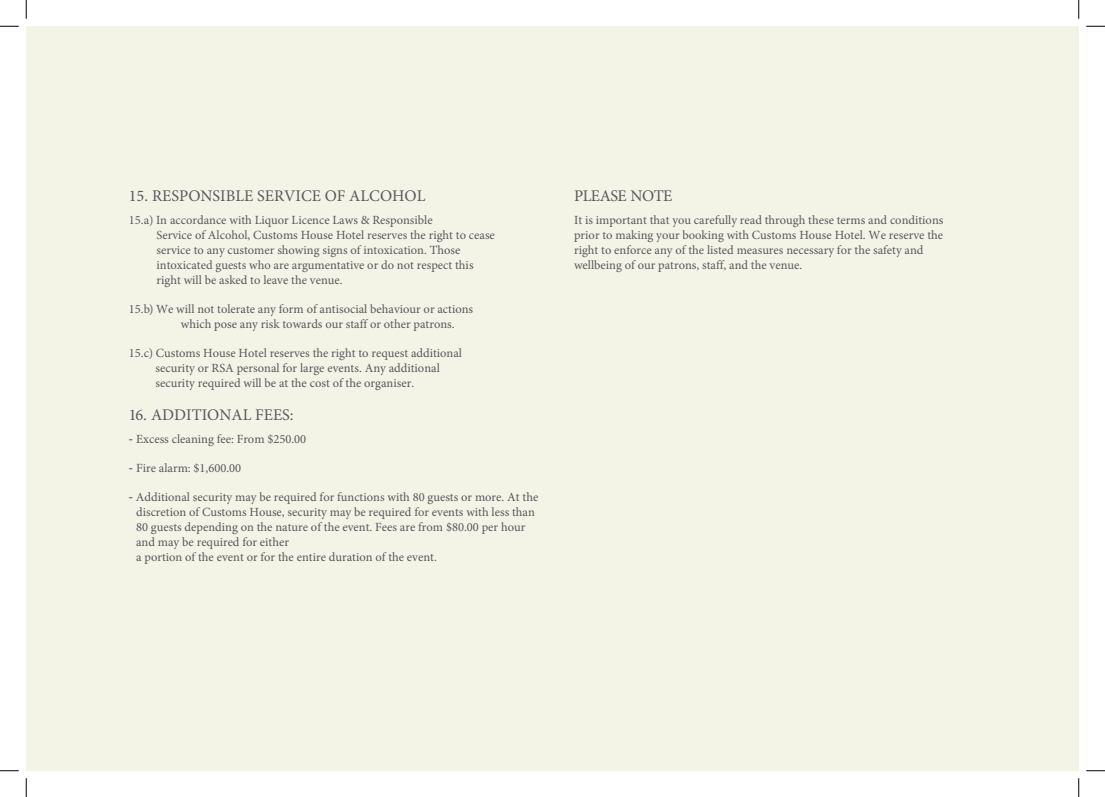
<style>
.page{position:relative;width:1105px;height:797px;background:#fff}
.page>*{position:absolute;margin:0;border:0;box-sizing:border-box;transform-origin:0 0}
.t1{font:16.25px "Minion Pro";color:#57585a}
.t2{font:16.25px "Minion Pro";letter-spacing:-.03em;color:#57585a}
.t3{font:12.5px/15px "Minion Pro";color:#57585a}
.s1{font-family:"Palatino"}
</style>
<div class="page">
<div style="left:26px;top:26px;width:1053px;height:744px;background:#f3f4e6"></div>
<svg style="left:0;top:25px;width:19px;height:2px"></svg>
<svg style="left:1086px;top:25px;width:19px;height:2px"></svg>
<svg style="left:0;top:770px;width:19px;height:1px"></svg>
<svg style="left:1086px;top:770px;width:19px;height:1px"></svg>
<svg style="left:25px;top:0;width:2px;height:19px"></svg>
<svg style="left:25px;top:778px;width:2px;height:19px"></svg>
<svg style="left:1078px;top:0;width:1px;height:19px"></svg>
<svg style="left:1078px;top:778px;width:1px;height:19px"></svg>
<h1 class="t1" style="left:129px;top:185px;width:298px">15. RESPONSIBLE SERVICE OF ALCOHOL</h1>
<p class="t3" style="left:157px;top:212px;width:340px;text-indent:-28px">15.a) In accordance with Liquor Licence Laws &amp; Responsible<br>Service of Alcohol, Customs House Hotel reserves the right to cease service to any customer showing signs of intoxication. Those intoxicated guests who are argumentative or do not respect this right will be asked to leave the venue.</p>
<p class="t3" style="left:181px;top:301px;width:294px;text-indent:-52px">15.b) We will not tolerate any form of antisocial behaviour or actions which pose any risk towards our staff or other patrons.</p>
<p class="t3" style="left:156px;top:345px;width:308px;text-indent:-27px">15.c) Customs House Hotel reserves the right to request additional security or RSA personal for large events. Any additional security required will be at the cost of the organiser.</p>
<h1 class="t1" style="left:129px;top:404px;width:166px">16. ADDITIONAL FEES:</h1>
<p class="t3" style="left:129px;top:431px;width:179px"><span class="s1">-</span> Excess cleaning fee: From $250.00</p>
<p class="t3" style="left:129px;top:460px;width:114px"><span class="s1">-</span> Fire alarm: $1,600.00</p>
<p class="t3" style="left:136px;top:490px;width:404px;text-indent:-7px"><span class="s1">-</span> Additional security may be required for functions with 80 guests or more. At the discretion of Customs House, security may be required for events with less than 80 guests depending on the nature of the event. Fees are from $80.00 per hour and may be required for either<br>a portion of the event or for the entire duration of the event.</p>
<h1 class="t2" style="left:574px;top:185px;width:100px">PLEASE NOTE</h1>
<p class="t3" style="left:574px;top:212px;width:371px">It is important that you carefully read through these terms and conditions prior to making your booking with Customs House Hotel. We reserve the right to enforce any of the listed measures necessary for the safety and wellbeing of our patrons, staff, and the venue.</p>
</div>
